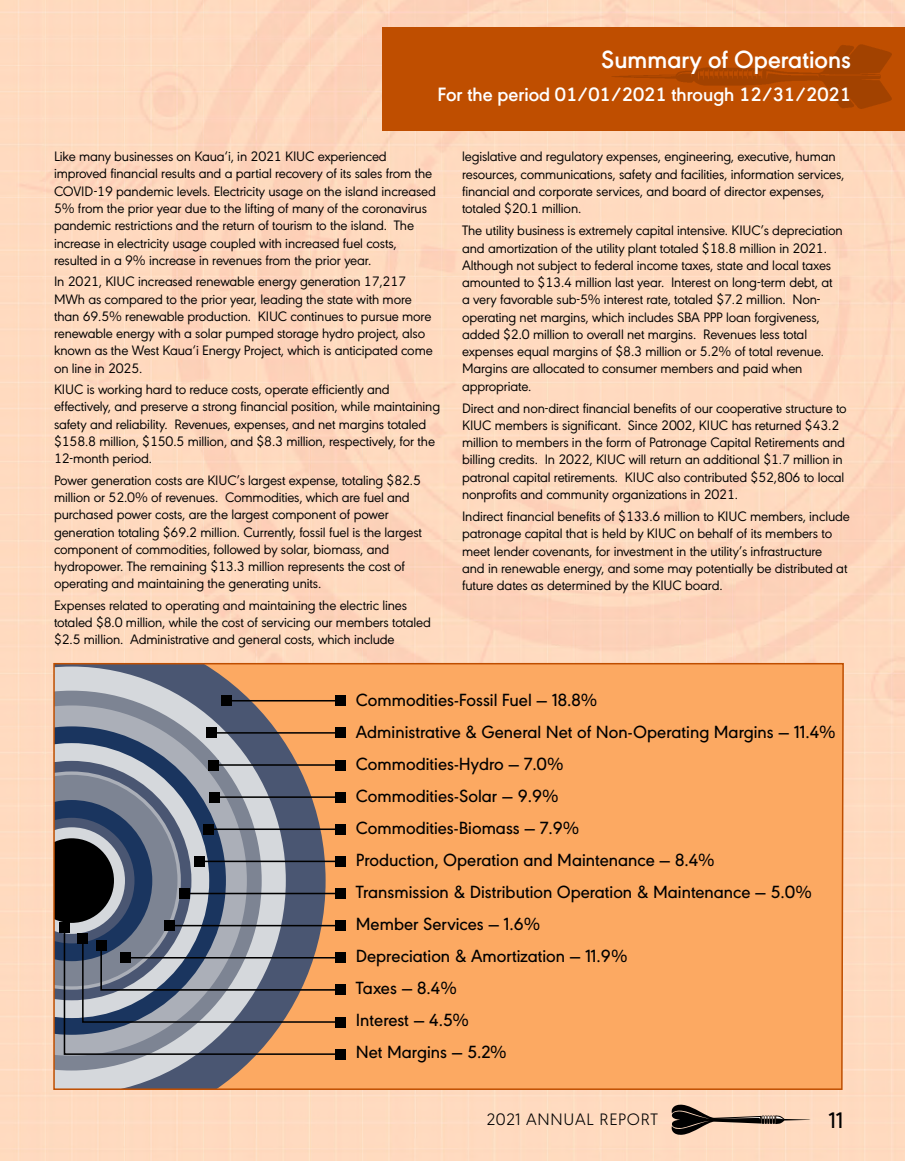
<style>
.page{position:relative;width:905px;height:1161px;background:#fff}
.page>*{position:absolute;margin:0;border:0;box-sizing:border-box;transform-origin:0 0}
.t1{font:600 25.8px "URW Geometric";color:#fff}
.t2{font:500 23.4px "URW Geometric";color:#000}
.t3{font:600 20.1px "URW Geometric";color:#fff}
.t4{font:500 18.3px/32.1px "URW Geometric";color:#000}
.t5{font:300 17.25px "URW Geometric";letter-spacing:.04em;color:#000}
.t6{font:14.25px/17.2px "URW Geometric";letter-spacing:-.01em;color:#000}
</style>
<div class="page">
<img style="left:0;top:0;width:904px;height:1161px">
<div style="left:382px;top:27px;width:522px;height:104px;background:#bf4e00"></div>
<img style="left:612px;top:44px;width:279px;height:64px">
<svg style="left:671px;top:1105px;width:143px;height:31px;background:#bba08d"></svg>
<svg style="left:52px;top:662px;width:792px;height:429px;background:#d29b6f"></svg>
<hr style="left:0;top:0;width:2px;height:636px;background:#ffdabf">
<h1 class="t1" style="left:601px;top:41px;width:251px">Summary of Operations</h1>
<h3 class="t3" style="left:437px;top:80px;width:415px">For the period 01/01/2021 through 12/31/2021</h3>
<p class="t6" style="left:54px;top:147px;width:383px">Like many businesses on Kaua‘i, in 2021 KIUC experienced improved financial results and a partial recovery of its sales from the COVID-19 pandemic levels. Electricity usage on the island increased 5% from the prior year due to the lifting of many of the coronavirus pandemic restrictions and the return of tourism to the island. The increase in electricity usage coupled with increased fuel costs, resulted in a 9% increase in revenues from the prior year.</p>
<p class="t6" style="left:54px;top:272px;width:380px">In 2021, KIUC increased renewable energy generation 17,217<br>MWh as compared to the prior year, leading the state with more than 69.5% renewable production. KIUC continues to pursue more renewable energy with a solar pumped storage hydro project, also known as the West Kaua‘i Energy Project, which is anticipated come on line in 2025.</p>
<p class="t6" style="left:54px;top:380px;width:387px">KIUC is working hard to reduce costs, operate efficiently and effectively, and preserve a strong financial position, while maintaining safety and reliability. Revenues, expenses, and net margins totaled $158.8 million, $150.5 million, and $8.3 million, respectively, for the 12-month period.</p>
<p class="t6" style="left:54px;top:470px;width:369px">Power generation costs are KIUC’s largest expense, totaling $82.5 million or 52.0% of revenues. Commodities, which are fuel and purchased power costs, are the largest component of power generation totaling $69.2 million. Currently, fossil fuel is the largest component of commodities, followed by solar, biomass, and hydropower. The remaining $13.3 million represents the cost of operating and maintaining the generating units.</p>
<p class="t6" style="left:54px;top:596px;width:378px">Expenses related to operating and maintaining the electric lines totaled $8.0 million, while the cost of servicing our members totaled $2.5 million. Administrative and general costs, which include</p>
<p class="t6" style="left:462px;top:147px;width:384px">legislative and regulatory expenses, engineering, executive, human resources, communications, safety and facilities, information services, financial and corporate services, and board of director expenses, totaled $20.1 million.</p>
<p class="t6" style="left:462px;top:221px;width:382px">The utility business is extremely capital intensive. KIUC’s depreciation and amortization of the utility plant totaled $18.8 million in 2021.<br>Although not subject to federal income taxes, state and local taxes amounted to $13.4 million last year. Interest on long-term debt, at a very favorable sub-5% interest rate, totaled $7.2 million. Non&shy;operating net margins, which includes SBA PPP loan forgiveness, added $2.0 million to overall net margins. Revenues less total expenses equal margins of $8.3 million or 5.2% of total revenue.<br>Margins are allocated to consumer members and paid when appropriate.</p>
<p class="t6" style="left:462px;top:398px;width:386px">Direct and non-direct financial benefits of our cooperative structure to KIUC members is significant. Since 2002, KIUC has returned $43.2 million to members in the form of Patronage Capital Retirements and billing credits. In 2022, KIUC will return an additional $1.7 million in patronal capital retirements. KIUC also contributed $52,806 to local nonprofits and community organizations in 2021.</p>
<p class="t6" style="left:462px;top:507px;width:389px">Indirect financial benefits of $133.6 million to KIUC members, include patronage capital that is held by KIUC on behalf of its members to meet lender covenants, for investment in the utility’s infrastructure<br>and in renewable energy, and some may potentially be distributed at future dates as determined by the KIUC board.</p>
<p class="t4" style="left:356px;top:682px;width:481px">Commodities-Fossil Fuel — 18.8%<br>Administrative &amp; General Net of Non-Operating Margins — 11.4%<br>Commodities-Hydro — 7.0%<br>Commodities-Solar — 9.9%<br>Commodities-Biomass — 7.9%<br>Production, Operation and Maintenance — 8.4%<br>Transmission &amp; Distribution Operation &amp; Maintenance — 5.0%<br>Member Services — 1.6%<br>Depreciation &amp; Amortization — 11.9%<br>Taxes — 8.4%<br>Interest — 4.5%<br>Net Margins — 5.2%</p>
<p class="t5" style="left:487px;top:1107px;width:172px">2021 ANNUAL REPORT</p>
<h2 class="t2" style="left:828px;top:1103px;width:16px">11</h2>
</div>
